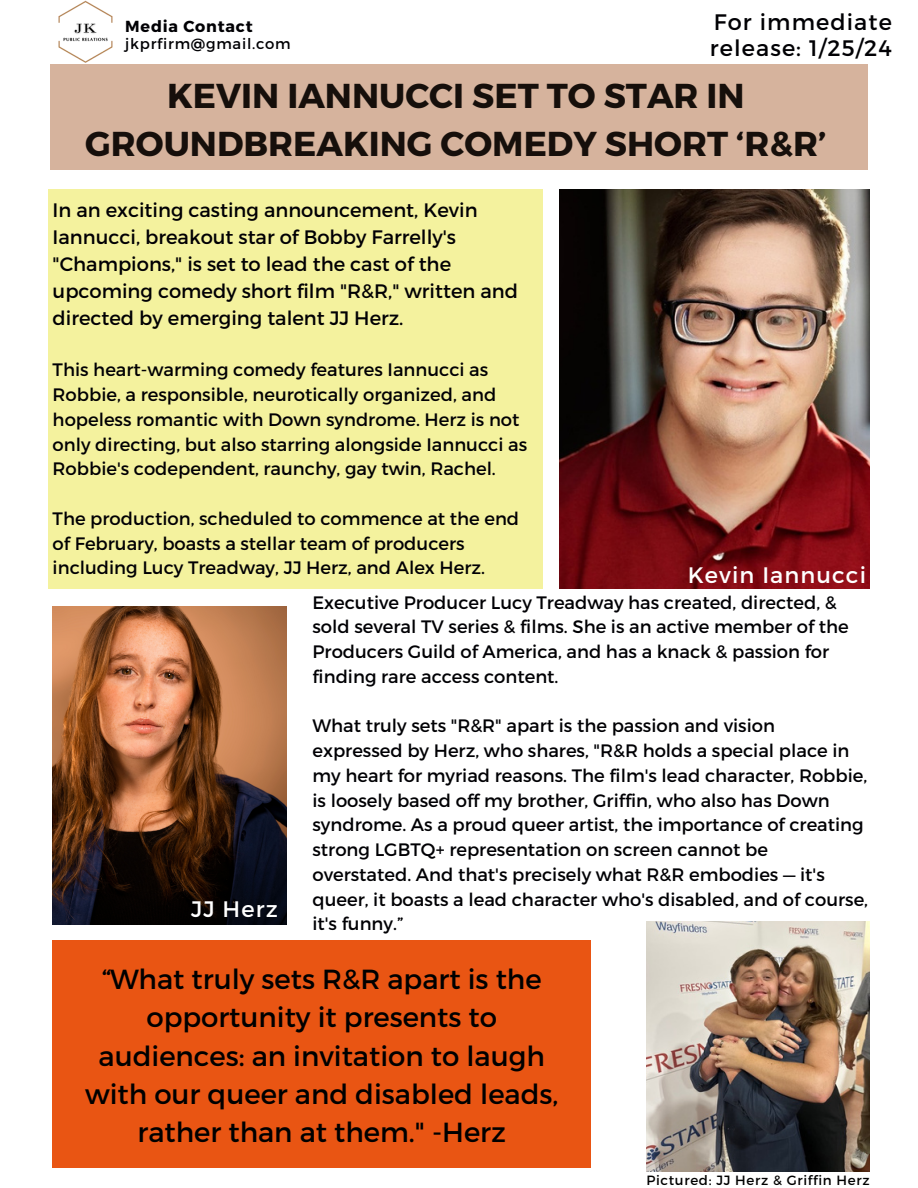
<style>
.page{position:relative;width:918px;height:1188px;background:#fff}
.page>*{position:absolute;margin:0;border:0;box-sizing:border-box;transform-origin:0 0}
.t1{font:700 34.5px/47.2px "Montserrat";color:#160f0b;text-align:center}
.t2{font:27.6px/38.2px "Montserrat";color:#000;text-align:center}
.t3{font:22.35px/26.1px "Montserrat";letter-spacing:.05em;color:#010004}
.t4{font:22.35px "Montserrat";letter-spacing:.05em;color:#fff}
.t5{font:19.5px/27px "Montserrat";color:#010004}
.t6{font:18px/24.8px "Montserrat";color:#010004}
.t7{font:700 16.05px "Montserrat";letter-spacing:.05em;color:#010004}
.t8{font:14.85px "Montserrat";letter-spacing:.05em;color:#010004}
.t9{font:13.35px "Montserrat";letter-spacing:.05em;color:#000}
</style>
<div class="page">
<img style="left:559px;top:189px;width:311px;height:399px">
<img style="left:53px;top:607px;width:234px;height:318px">
<img style="left:647px;top:922px;width:222px;height:249px">
<div style="left:49px;top:189px;width:494px;height:400px;background:#f4f29e"></div>
<div style="left:53px;top:941px;width:538px;height:227px;background:#e95513"></div>
<div style="left:50px;top:65px;width:817px;height:105px;background:#d6b39d"></div>
<img style="left:50px;top:0;width:75px;height:65px">
<h3 class="t7" style="left:125px;top:16px;width:129px">Media Contact</h3>
<h2 class="t8" style="left:125px;top:34px;width:167px">jkprfirm@gmail.com</h2>
<p class="t3" style="left:710px;top:8px;width:184px">For immediate release: 1/25/24</p>
<h4 class="t1" style="left:85px;top:71px;width:743px">KEVIN IANNUCCI SET TO STAR IN<br>GROUNDBREAKING COMEDY SHORT ‘R&amp;R’</h4>
<h3 class="t5" style="left:53px;top:195px;width:467px">In an exciting casting announcement, Kevin Iannucci, breakout star of Bobby Farrelly's "Champions," is set to lead the cast of the upcoming comedy short film "R&amp;R," written and directed by emerging talent JJ Herz.</h3>
<p class="t6" style="left:53px;top:357px;width:476px">This heart-warming comedy features Iannucci as Robbie, a responsible, neurotically organized, and hopeless romantic with Down syndrome. Herz is not only directing, but also starring alongside Iannucci as Robbie's codependent, raunchy, gay twin, Rachel.</p>
<p class="t6" style="left:53px;top:505px;width:468px">The production, scheduled to commence at the end of February, boasts a stellar team of producers including Lucy Treadway, JJ Herz, and Alex Herz.</p>
<h1 class="t6" style="left:312px;top:589px;width:538px">Executive Producer Lucy Treadway has created, directed, &amp; sold several TV series &amp; films. She is an active member of the Producers Guild of America, and has a knack &amp; passion for finding rare access content.</h1>
<h4 class="t6" style="left:312px;top:713px;width:557px">What truly sets "R&amp;R" apart is the passion and vision expressed by Herz, who shares, "R&amp;R holds a special place in my heart for myriad reasons. The film's lead character, Robbie, is loosely based off my brother, Griffin, who also has Down syndrome. As a proud queer artist, the importance of creating strong LGBTQ+ representation on screen cannot be overstated. And that's precisely what R&amp;R embodies — it's queer, it boasts a lead character who's disabled, and of course, it's funny.”</h4>
<h3 class="t4" style="left:688px;top:561px;width:180px">Kevin Iannucci</h3>
<h4 class="t4" style="left:191px;top:895px;width:88px">JJ Herz</h4>
<h4 class="t2" style="left:85px;top:959px;width:475px">“What truly sets R&amp;R apart is the opportunity it presents to audiences: an invitation to laugh with our queer and disabled leads, rather than at them." -Herz</h4>
<h4 class="t9" style="left:646px;top:1171px;width:225px">Pictured: JJ Herz &amp; Griffin Herz</h4>
</div>
